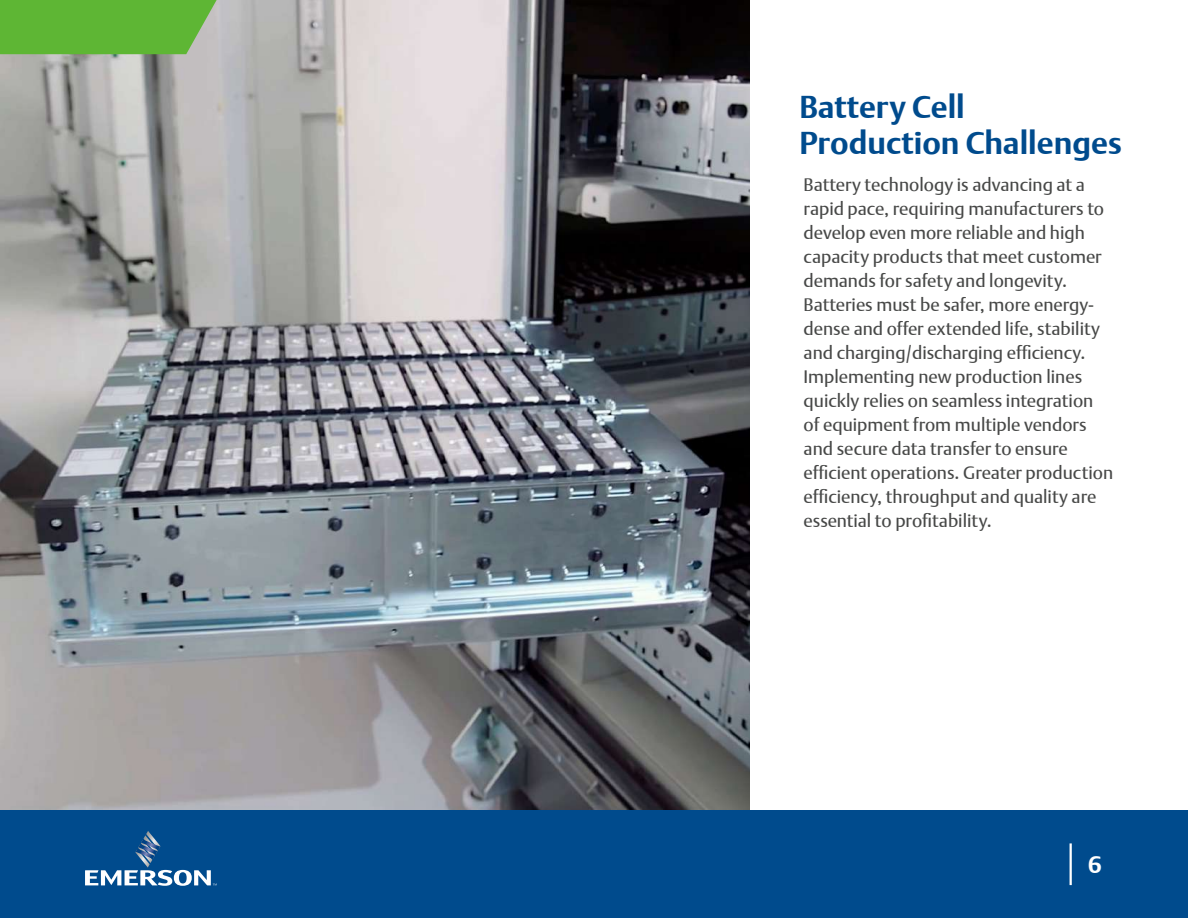
<style>
.page{position:relative;width:1188px;height:918px;background:#fff}
.page>*{position:absolute;margin:0;border:0;box-sizing:border-box;transform-origin:0 0}
.t1{font:700 31.5px/36px "DTL Argo T";color:#004b8d}
.t2{font:700 24px "DTL Argo T";color:#fff}
.t3{font:18px/24px "DTL Argo T";color:#474847}
</style>
<div class="page">
<img style="left:0;top:0;width:750px;height:810px">
<div style="left:0;top:810px;width:1188px;height:108px;background:#004b8d"></div>
<svg style="left:0;top:0;width:217px;height:54px;background:#65b63e"></svg>
<svg style="left:85px;top:831px;width:132px;height:55px;background:#2c699f"></svg>
<hr style="left:1070px;top:843px;width:2px;height:42px;background:#fff">
<h1 class="t1" style="left:799px;top:89px;width:324px">Battery Cell<br>Production Challenges</h1>
<p class="t3" style="left:804px;top:173px;width:311px">Battery technology is advancing at a rapid pace, requiring manufacturers to develop even more reliable and high capacity products that meet customer demands for safety and longevity.<br>Batteries must be safer, more energy&shy;dense and offer extended life, stability and charging/discharging efficiency.<br>Implementing new production lines quickly relies on seamless integration of equipment from multiple vendors and secure data transfer to ensure efficient operations. Greater production efficiency, throughput and quality are essential to profitability.</p>
<h2 class="t2" style="left:1088px;top:850px;width:15px">6</h2>
</div>
